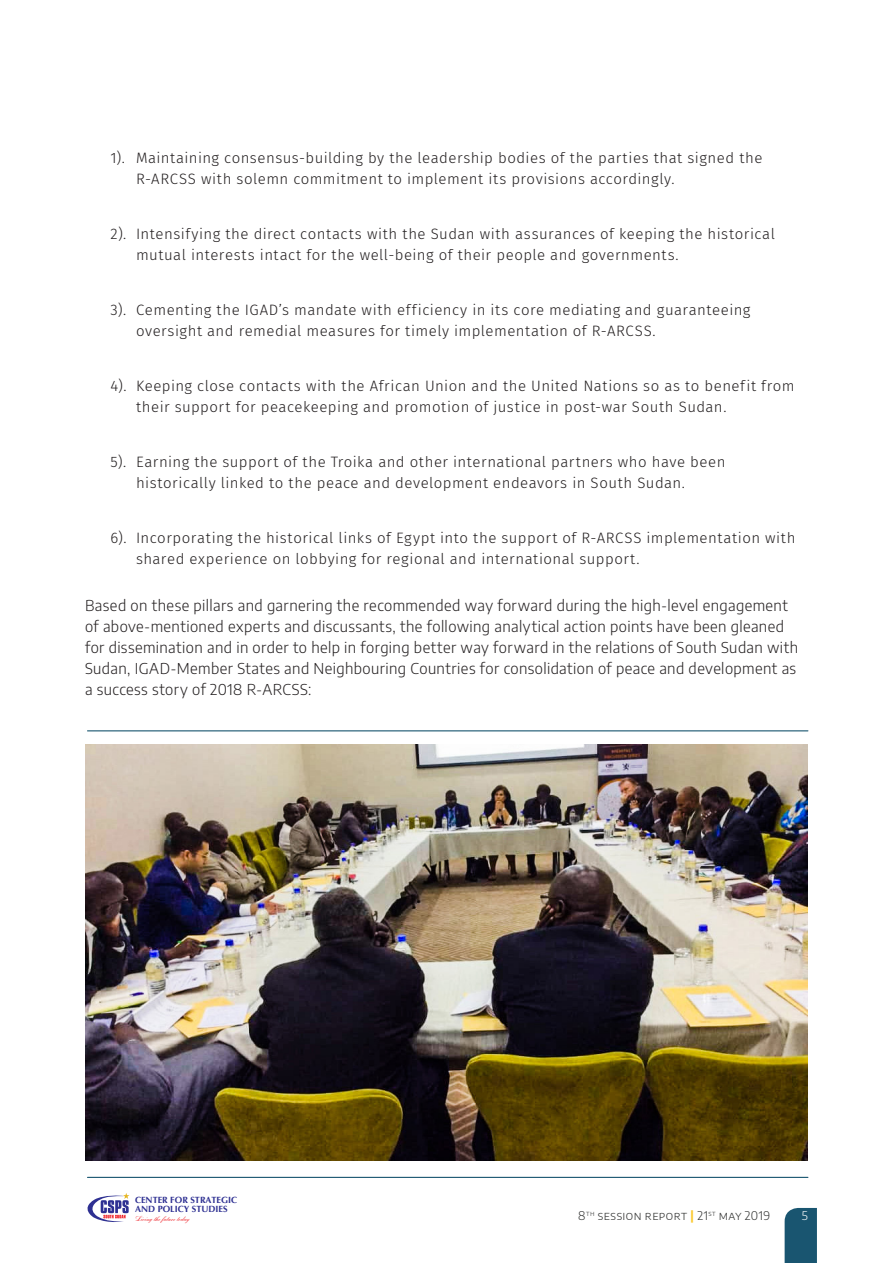
<style>
.page{position:relative;width:893px;height:1263px;background:#fff}
.page>*{position:absolute;margin:0;border:0;box-sizing:border-box;transform-origin:0 0}
.t1{font:300 15px/21px "Fira Sans";letter-spacing:.03em;color:#231f20}
.Body_Copy{font:300 15px/21px "Encode Sans";letter-spacing:.025em;color:#231f20}
.t2{font:300 12px "Encode Sans";letter-spacing:.045em;color:#323332}
.t3{font:300 12px "Encode Sans";color:#fff}
.t4{font:700 9px/9.8px "Optima";color:#2e3092}
.t5{font:7.65px "Bank Scr D";color:#ee1d23}
.s1{font-weight:700;color:#fbc82a}
</style>
<div class="page">
<hr style="left:88px;top:730px;width:720px;height:1px;background:#195570">
<hr style="left:88px;top:1177px;width:720px;height:1px;background:#195570">
<img style="left:85px;top:744px;width:723px;height:416px">
<div style="left:785px;top:1208px;width:32px;height:55px;background:#195570"></div>
<svg style="left:87px;top:1193px;width:42px;height:29px"></svg>
<p class="t1" style="left:136px;top:147px;width:628px;text-indent:-26px">1). Maintaining consensus-building by the leadership bodies of the parties that signed the<br>R-ARCSS with solemn commitment to implement its provisions accordingly.</p>
<p class="t1" style="left:136px;top:223px;width:640px;text-indent:-26px">2). Intensifying the direct contacts with the Sudan with assurances of keeping the historical mutual interests intact for the well-being of their people and governments.</p>
<p class="t1" style="left:136px;top:299px;width:616px;text-indent:-26px">3). Cementing the IGAD’s mandate with efficiency in its core mediating and guaranteeing oversight and remedial measures for timely implementation of R-ARCSS.</p>
<p class="t1" style="left:136px;top:375px;width:660px;text-indent:-26px">4). Keeping close contacts with the African Union and the United Nations so as to benefit from their support for peacekeeping and promotion of justice in post-war South Sudan.</p>
<p class="t1" style="left:136px;top:451px;width:591px;text-indent:-26px">5). Earning the support of the Troika and other international partners who have been historically linked to the peace and development endeavors in South Sudan.</p>
<p class="t1" style="left:136px;top:527px;width:661px;text-indent:-26px">6). Incorporating the historical links of Egypt into the support of R-ARCSS implementation with shared experience on lobbying for regional and international support.</p>
<p class="Body_Copy" style="left:85px;top:594px;width:715px">Based on these pillars and garnering the recommended way forward during the high-level engagement of above-mentioned experts and discussants, the following analytical action points have been gleaned for dissemination and in order to help in forging better way forward in the relations of South Sudan with Sudan, IGAD-Member States and Neighbouring Countries for consolidation of peace and development as a success story of 2018 R-ARCSS:</p>
<p class="t4" style="left:135px;top:1195px;width:104px">CENTER FOR STRATEGIC<br>AND POLICY STUDIES</p>
<p class="t5" style="left:135px;top:1215px;width:56px">Living the future today</p>
<p class="t2" style="left:578px;top:1207px;width:193px">8<sup>th</sup> SessioN report <span class="s1">|</span> 21<sup>ST</sup> MAY 2019</p>
<p class="t3" style="left:802px;top:1207px;width:8px">5</p>
</div>
